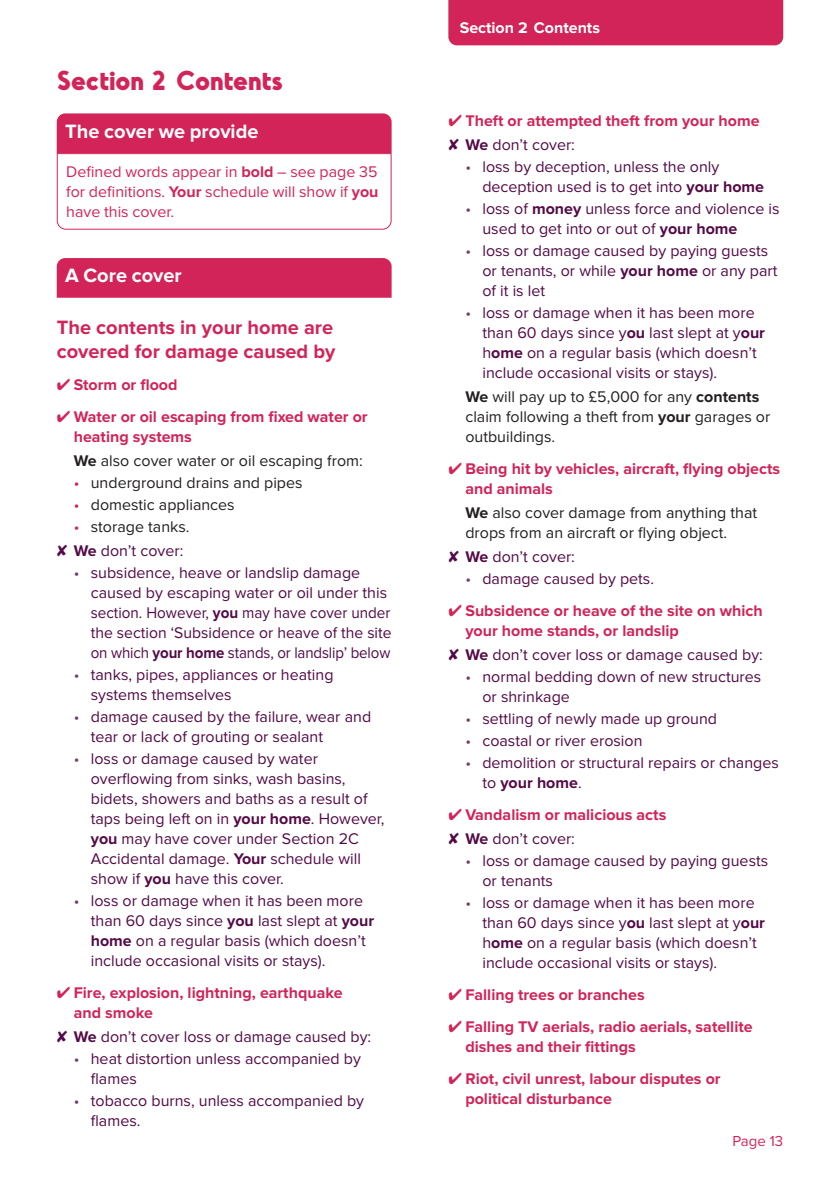
<style>
.page{position:relative;width:840px;height:1191px;background:#fff}
.page>*{position:absolute;margin:0;border:0;box-sizing:border-box;transform-origin:0 0}
.Section_start_spre{font:700 26px "Odudo";color:#d22458}
.Text_heading_Level{font:700 20px/24px "Proxima Nova";color:#d22458}
.PR_cover_name{font:700 20px "Proxima Nova";color:#fff}
.t1{font:16px/20px "Proxima Nova";color:#540a46}
.t2{font:700 16px/20px "Proxima Nova";color:#d22458}
.Text_with_indent{font:16px/20px "Proxima Nova";color:#231f20}
.PR_abstract_panel_te{font:16px/20px "Proxima Nova";color:#d22458;text-align:justify}
.t3{font:700 16px "Proxima Nova";color:#fff}
.t4{font:15px "Proxima Nova";color:#d22458}
.s1{font-weight:700}
.s2{color:#d22458}
.s3{color:#734164}
</style>
<div class="page">
<div style="left:448px;top:0;width:334px;height:45px;background:#d22458"></div>
<svg style="left:56px;top:113px;width:336px;height:117px"></svg>
<div style="left:57px;top:258px;width:334px;height:40px;background:#d22458"></div>
<p class="Section_start_spre" style="left:57px;top:64px;width:227px">Section 2 Contents</p>
<p class="PR_cover_name" style="left:65px;top:120px;width:195px">The cover we provide</p>
<p class="PR_abstract_panel_te" style="left:66px;top:162px;width:313px">Defined words appear in <span class="s1">bold</span> – see page 35 for definitions. <span class="s1">Your</span> schedule will show if <span class="s1">you </span>have this cover.</p>
<p class="PR_cover_name" style="left:65px;top:264px;width:118px">A Core cover</p>
<p class="Text_heading_Level" style="left:57px;top:316px;width:280px">The contents in your home are covered for damage caused by</p>
<p class="t2" style="left:57px;top:375px;width:122px">✔ Storm or flood</p>
<p class="t2" style="left:74px;top:407px;width:295px;text-indent:-17px">✔ Water or oil escaping from fixed water or heating systems</p>
<p class="Text_with_indent" style="left:74px;top:451px;width:290px"><span class="s1">We</span> also cover water or oil escaping from:</p>
<p class="Text_with_indent" style="left:74px;top:473px;width:230px"><span class="s2">•</span> underground drains and pipes</p>
<p class="Text_with_indent" style="left:74px;top:495px;width:162px"><span class="s2">•</span> domestic appliances</p>
<p class="Text_with_indent" style="left:74px;top:517px;width:117px"><span class="s2">•</span> storage tanks.</p>
<p class="t1" style="left:57px;top:541px;width:128px">✘ <span class="s1">We</span> don’t cover:</p>
<p class="t1" style="left:91px;top:563px;width:302px;text-indent:-17px"><span class="s3">•</span> subsidence, heave or landslip damage caused by escaping water or oil under this section. However, <span class="s1">you</span> may have cover under the section ‘Subsidence or heave of the site on which <span class="s1">your home</span> stands, or landslip’ below</p>
<p class="t1" style="left:91px;top:665px;width:244px;text-indent:-17px"><span class="s3">•</span> tanks, pipes, appliances or heating systems themselves</p>
<p class="t1" style="left:91px;top:707px;width:282px;text-indent:-17px"><span class="s3">•</span> damage caused by the failure, wear and tear or lack of grouting or sealant</p>
<p class="t1" style="left:91px;top:749px;width:295px;text-indent:-17px"><span class="s3">•</span> loss or damage caused by water overflowing from sinks, wash basins, bidets, showers and baths as a result of taps being left on in <span class="s1">your home</span>. However, <span class="s1">you</span> may have cover under Section 2C Accidental damage. <span class="s1">Your</span> schedule will show if <span class="s1">you</span> have this cover.</p>
<p class="t1" style="left:91px;top:891px;width:285px;text-indent:-17px"><span class="s3">•</span> loss or damage when it has been more than 60 days since <span class="s1">you</span> last slept at <span class="s1">your home</span> on a regular basis (which doesn’t include occasional visits or stays).</p>
<p class="t2" style="left:74px;top:983px;width:270px;text-indent:-17px">✔ Fire, explosion, lightning, earthquake and smoke</p>
<p class="t1" style="left:57px;top:1027px;width:316px">✘ <span class="s1">We</span> don’t cover loss or damage caused by:</p>
<p class="t1" style="left:91px;top:1049px;width:271px;text-indent:-17px"><span class="s3">•</span> heat distortion unless accompanied by flames</p>
<p class="t1" style="left:91px;top:1091px;width:274px;text-indent:-17px"><span class="s3">•</span> tobacco burns, unless accompanied by flames.</p>
<p class="t3" style="left:459px;top:18px;width:142px">Section 2 Contents</p>
<p class="t2" style="left:448px;top:112px;width:312px">✔ Theft or attempted theft from your home</p>
<p class="t1" style="left:448px;top:135px;width:128px">✘ <span class="s1">We</span> don’t cover:</p>
<p class="t1" style="left:482px;top:157px;width:283px;text-indent:-17px"><span class="s3">•</span> loss by deception, unless the only deception used is to get into <span class="s1">your home</span></p>
<p class="t1" style="left:482px;top:199px;width:298px;text-indent:-17px"><span class="s3">•</span> loss of <span class="s1">money</span> unless force and violence is used to get into or out of <span class="s1">your home</span></p>
<p class="t1" style="left:482px;top:241px;width:296px;text-indent:-17px"><span class="s3">•</span> loss or damage caused by paying guests or tenants, or while <span class="s1">your home</span> or any part of it is let</p>
<p class="t1" style="left:482px;top:303px;width:284px;text-indent:-17px"><span class="s3">•</span> loss or damage when it has been more than 60 days since y<span class="s1">ou</span> last slept at y<span class="s1">our </span>h<span class="s1">ome</span> on a regular basis (which doesn’t include occasional visits or stays).</p>
<p class="Text_with_indent" style="left:465px;top:387px;width:306px"><span class="s1">We</span> will pay up to £5,000 for any <span class="s1">contents </span>claim following a theft from <span class="s1">your</span> garages or outbuildings.</p>
<p class="t2" style="left:465px;top:460px;width:316px;text-indent:-17px">✔ Being hit by vehicles, aircraft, flying objects and animals</p>
<p class="Text_with_indent" style="left:465px;top:503px;width:293px"><span class="s1">We</span> also cover damage from anything that drops from an aircraft or flying object.</p>
<p class="t1" style="left:448px;top:547px;width:128px">✘ <span class="s1">We</span> don’t cover:</p>
<p class="t1" style="left:465px;top:569px;width:190px"><span class="s3">•</span> damage caused by pets.</p>
<p class="t2" style="left:465px;top:602px;width:298px;text-indent:-17px">✔ Subsidence or heave of the site on which your home stands, or landslip</p>
<p class="t1" style="left:448px;top:645px;width:316px">✘ <span class="s1">We</span> don’t cover loss or damage caused by:</p>
<p class="t1" style="left:482px;top:667px;width:280px;text-indent:-17px"><span class="s3">•</span> normal bedding down of new structures or shrinkage</p>
<p class="t1" style="left:465px;top:709px;width:253px"><span class="s3">•</span> settling of newly made up ground</p>
<p class="t1" style="left:465px;top:731px;width:178px"><span class="s3">•</span> coastal or river erosion</p>
<p class="t1" style="left:482px;top:753px;width:298px;text-indent:-17px"><span class="s3">•</span> demolition or structural repairs or changes to <span class="s1">your home</span>.</p>
<p class="t2" style="left:448px;top:806px;width:219px">✔ Vandalism or malicious acts</p>
<p class="t1" style="left:448px;top:829px;width:128px">✘ <span class="s1">We</span> don’t cover:</p>
<p class="t1" style="left:482px;top:851px;width:287px;text-indent:-17px"><span class="s3">•</span> loss or damage caused by paying guests or tenants</p>
<p class="t1" style="left:482px;top:893px;width:284px;text-indent:-17px"><span class="s3">•</span> loss or damage when it has been more than 60 days since y<span class="s1">ou</span> last slept at y<span class="s1">our </span>h<span class="s1">ome</span> on a regular basis (which doesn’t include occasional visits or stays).</p>
<p class="t2" style="left:448px;top:986px;width:198px">✔ Falling trees or branches</p>
<p class="t2" style="left:465px;top:1018px;width:288px;text-indent:-17px">✔ Falling TV aerials, radio aerials, satellite dishes and their fittings</p>
<p class="t2" style="left:465px;top:1070px;width:256px;text-indent:-17px">✔ Riot, civil unrest, labour disputes or political disturbance</p>
<p class="t4" style="left:732px;top:1132px;width:52px">Page 13</p>
</div>
